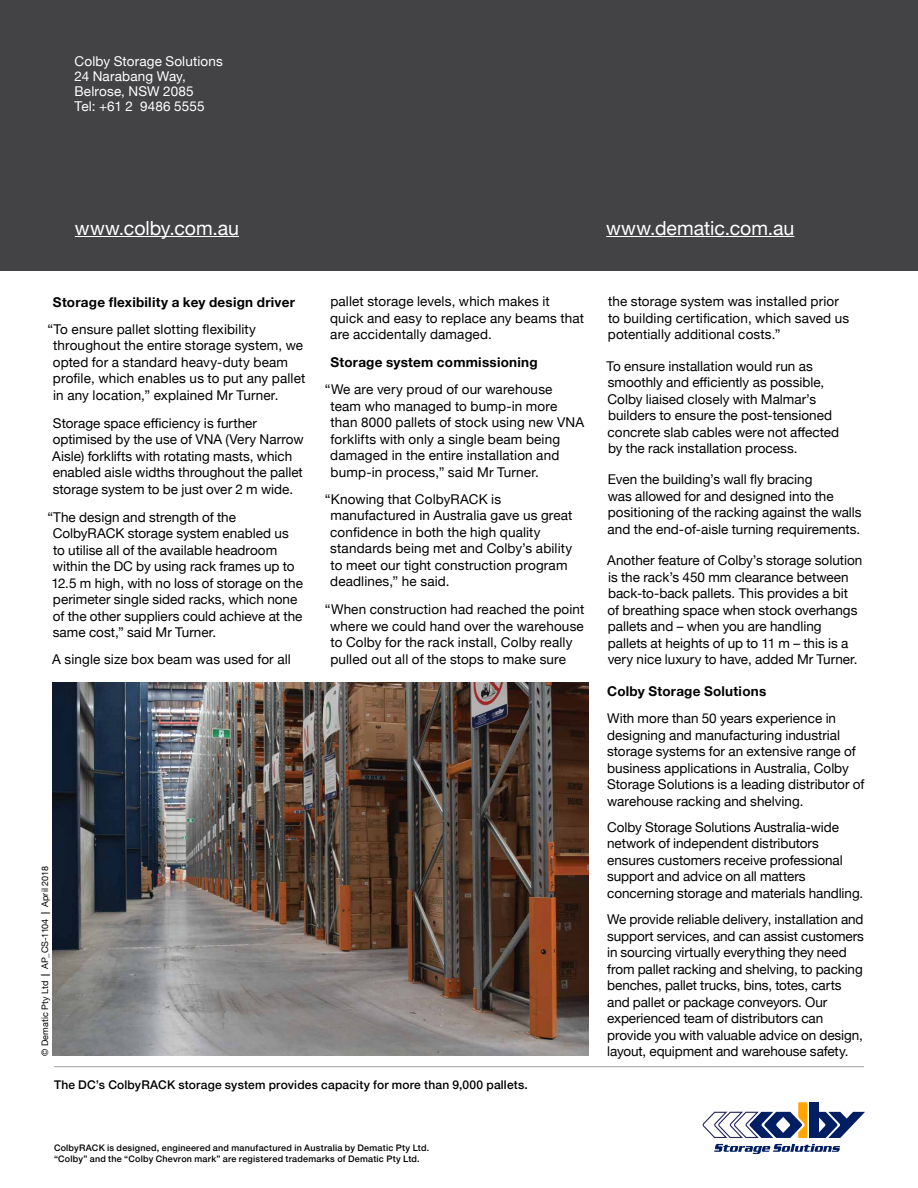
<style>
.page{position:relative;width:918px;height:1188px;background:#fff}
.page>*{position:absolute;margin:0;border:0;box-sizing:border-box;transform-origin:0 0}
.t1{font:19.5px "Helvetica Neue";color:#fff}
.t2{font:13.5px/16.5px "Helvetica Neue";color:#000}
.t3{font:700 13.5px "Helvetica Neue";letter-spacing:.015em;color:#000}
.t4{font:13.5px/15px "Helvetica Neue";letter-spacing:.01em;color:#fff}
.t5{font:500 12px "Helvetica Neue";letter-spacing:.015em;color:#000}
.t6{font:500 9px/10.8px "Helvetica Neue";letter-spacing:.025em;color:#000}
.t7{font:9px "Helvetica Neue";letter-spacing:.01em;color:#000}
.s1{font-weight:700}
.s2{font-weight:500}
</style>
<div class="page">
<hr style="left:54px;top:1066px;width:810px;height:1px;background:#9d9fa2">
<div style="left:0;top:0;width:918px;height:271px;background:#434345"></div>
<hr style="left:606px;top:236px;width:188px;height:1px;background:#fff">
<hr style="left:75px;top:236px;width:164px;height:1px;background:#fff">
<img style="left:53px;top:683px;width:536px;height:373px">
<svg style="left:703px;top:1102px;width:162px;height:52px"></svg>
<p class="t4" style="left:75px;top:54px;width:150px">Colby Storage Solutions<br>24 Narabang Way,<br>Belrose, NSW 2085<br>Tel: +61 2 9486 5555</p>
<h1 class="t1" style="left:75px;top:214px;width:166px">www.colby.com.au</h1>
<h1 class="t1" style="left:606px;top:214px;width:190px">www.dematic.com.au</h1>
<p class="t3" style="left:53px;top:291px;width:243px">Storage flexibility a key design driver</p>
<p class="t2" style="left:53px;top:321px;width:254px;text-indent:-5px">“To ensure pallet slotting flexibility throughout the entire storage system, we opted for a standard heavy-duty beam profile, which enables us to put any pallet in any location,” explained Mr Turner.</p>
<p class="t2" style="left:52px;top:415px;width:253px">Storage space efficiency is further optimised by the use of VNA (Very Narrow Aisle) forklifts with rotating masts, which enabled aisle widths throughout the pallet storage system to be just over 2 m wide.</p>
<p class="t2" style="left:47px;top:509px;width:257px">“The design and strength of the ColbyRACK storage system enabled us<br>to utilise all of the available headroom within the DC by using rack frames up to 12.5 m high, with no loss of storage on the perimeter single sided racks, which none of the other suppliers could achieve at the same cost,” said Mr Turner.</p>
<p class="t2" style="left:52px;top:652px;width:240px">A single size box beam was used for all</p>
<p class="t2" style="left:330px;top:294px;width:255px">pallet storage levels, which makes it quick and easy to replace any beams that are accidentally damaged.</p>
<p class="t3" style="left:330px;top:352px;width:209px">Storage system commissioning</p>
<p class="t2" style="left:330px;top:382px;width:256px;text-indent:-5px">“We are very proud of our warehouse team who managed to bump-in more than 8000 pallets of stock using new VNA forklifts with only a single beam being damaged in the entire installation and bump-in process,” said Mr Turner.</p>
<p class="t2" style="left:330px;top:492px;width:244px;text-indent:-5px">“Knowing that ColbyRACK is manufactured in Australia gave us great confidence in both the high quality standards being met and Colby’s ability to meet our tight construction program deadlines,” he said.</p>
<p class="t2" style="left:330px;top:602px;width:256px;text-indent:-5px">“When construction had reached the point where we could hand over the warehouse to Colby for the rack install, Colby really pulled out all of the stops to make sure</p>
<p class="t7" style="left:38px;top:1056px;width:191px;rotate:-90deg">© Dematic Pty Ltd <span class="s1">|</span> AP_CS-1104 <span class="s2">|</span> April 2018</p>
<p class="t5" style="left:54px;top:1075px;width:475px">The DC’s ColbyRACK storage system provides capacity for more than 9,000 pallets.</p>
<p class="t6" style="left:54px;top:1142px;width:377px">ColbyRACK is designed, engineered and manufactured in Australia by Dematic Pty Ltd. “Colby” and the “Colby Chevron mark” are registered trademarks of Dematic Pty Ltd.</p>
<p class="t2" style="left:608px;top:294px;width:243px">the storage system was installed prior to building certification, which saved us potentially additional costs.”</p>
<p class="t2" style="left:607px;top:358px;width:234px">To ensure installation would run as smoothly and efficiently as possible, Colby liaised closely with Malmar’s builders to ensure the post-tensioned concrete slab cables were not affected by the rack installation process.</p>
<p class="t2" style="left:608px;top:472px;width:256px">Even the building’s wall fly bracing<br>was allowed for and designed into the positioning of the racking against the walls and the end-of-aisle turning requirements.</p>
<p class="t2" style="left:607px;top:553px;width:257px">Another feature of Colby’s storage solution is the rack’s 450 mm clearance between back-to-back pallets. This provides a bit<br>of breathing space when stock overhangs pallets and – when you are handling pallets at heights of up to 11 m – this is a very nice luxury to have, added Mr Turner.</p>
<p class="t3" style="left:607px;top:681px;width:161px">Colby Storage Solutions</p>
<p class="t2" style="left:607px;top:711px;width:259px">With more than 50 years experience in designing and manufacturing industrial storage systems for an extensive range of business applications in Australia, Colby Storage Solutions is a leading distributor of warehouse racking and shelving.</p>
<p class="t2" style="left:607px;top:820px;width:258px">Colby Storage Solutions Australia-wide network of independent distributors ensures customers receive professional support and advice on all matters concerning storage and materials handling.</p>
<p class="t2" style="left:607px;top:912px;width:258px">We provide reliable delivery, installation and support services, and can assist customers in sourcing virtually everything they need from pallet racking and shelving, to packing benches, pallet trucks, bins, totes, carts and pallet or package conveyors. Our experienced team of distributors can provide you with valuable advice on design, layout, equipment and warehouse safety.</p>
</div>
